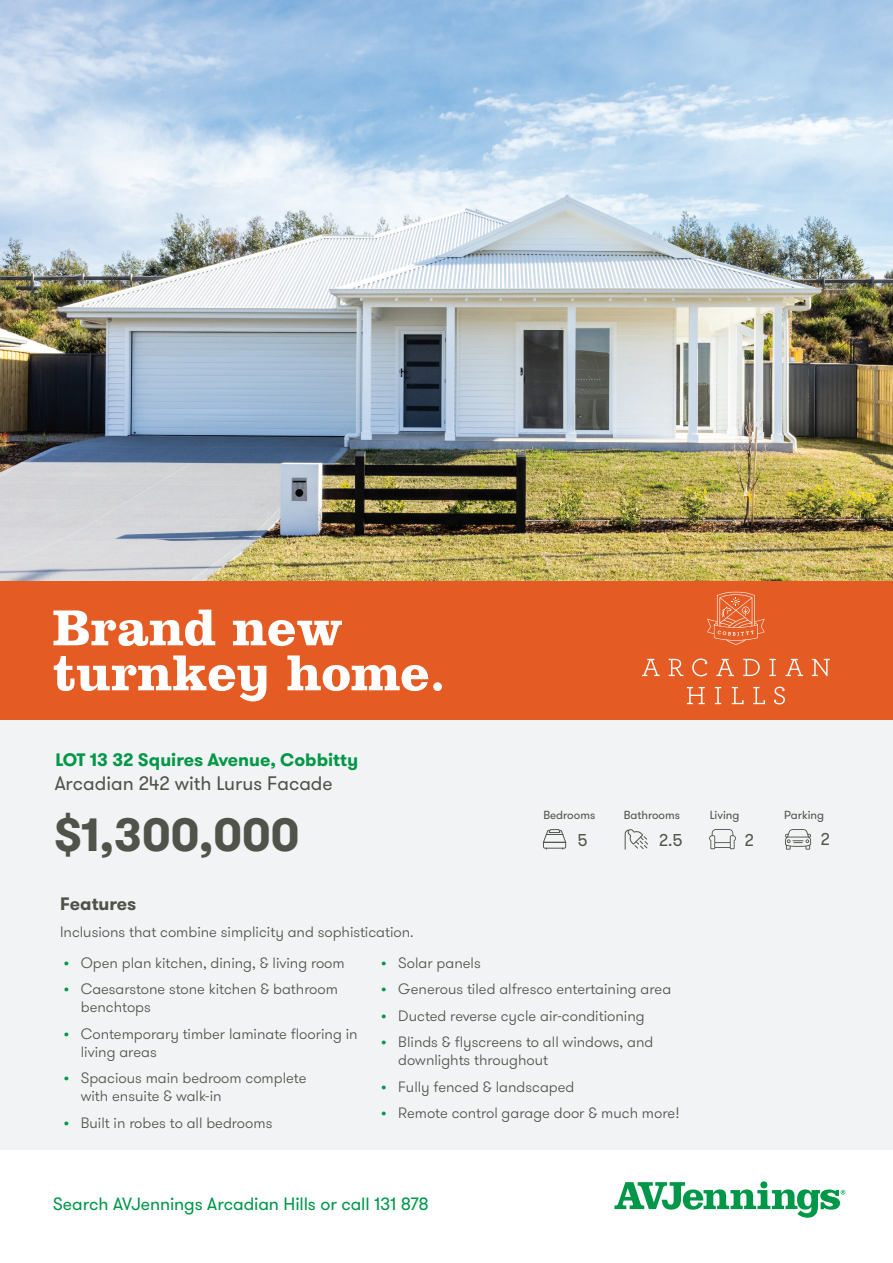
<style>
.page{position:relative;width:893px;height:1263px;background:#fff}
.page>*{position:absolute;margin:0;border:0;box-sizing:border-box;transform-origin:0 0}
.t1{font:52.5px/45px "Clarendon For AV Jennings";color:#fff}
.t2{font:700 46.5px "GT Walsheim";color:#50534a}
.t3{font:19.5px "GT Walsheim";color:#50534a}
.t4{font:700 18px "GT Walsheim";color:#009748}
.t5{font:700 18px "GT Walsheim";color:#50534a}
.t6{font:17.85px "GT Walsheim";letter-spacing:-.005em;color:#009748}
.t7{font:17.1px "GT Walsheim";color:#50534a}
.t8{font:300 15px/18px "GT Walsheim";color:#50534a}
.t9{font:11.7px "GT Walsheim";color:#50534a}
.s1{font-family:"Arial";font-weight:700;font-size:9px;color:#009748}
</style>
<div class="page">
<div style="left:0;top:590px;width:893px;height:559px;background:#f2f3f4"></div>
<div style="left:0;top:581px;width:893px;height:139px;background:#e45c24"></div>
<img style="left:0;top:0;width:893px;height:581px">
<svg style="left:709px;top:829px;width:27px;height:20px"></svg>
<svg style="left:785px;top:829px;width:26px;height:21px"></svg>
<svg style="left:625px;top:829px;width:23px;height:21px"></svg>
<svg style="left:543px;top:829px;width:23px;height:21px"></svg>
<svg style="left:614px;top:1181px;width:231px;height:37px"></svg>
<svg style="left:642px;top:659px;width:18px;height:17px"></svg>
<svg style="left:669px;top:659px;width:14px;height:17px"></svg>
<svg style="left:692px;top:658px;width:15px;height:18px"></svg>
<svg style="left:716px;top:659px;width:18px;height:17px"></svg>
<svg style="left:743px;top:659px;width:17px;height:17px"></svg>
<svg style="left:769px;top:659px;width:7px;height:17px"></svg>
<svg style="left:786px;top:659px;width:17px;height:17px"></svg>
<svg style="left:812px;top:659px;width:18px;height:17px"></svg>
<svg style="left:687px;top:687px;width:18px;height:17px"></svg>
<svg style="left:715px;top:687px;width:6px;height:17px"></svg>
<svg style="left:732px;top:687px;width:12px;height:17px"></svg>
<svg style="left:753px;top:687px;width:12px;height:17px"></svg>
<svg style="left:774px;top:687px;width:11px;height:17px"></svg>
<svg style="left:707px;top:592px;width:58px;height:53px"></svg>
<h1 class="t1" style="left:53px;top:605px;width:394px">Brand new turnkey home.</h1>
<p class="t4" style="left:55px;top:748px;width:304px">LOT 13 32 Squires Avenue, Cobbitty</p>
<h3 class="t3" style="left:55px;top:770px;width:280px">Arcadian 242 with Lurus Facade</h3>
<h2 class="t2" style="left:53px;top:805px;width:248px">$1,300,000</h2>
<p class="t9" style="left:543px;top:807px;width:53px">Bedrooms</p>
<p class="t9" style="left:624px;top:807px;width:58px">Bathrooms</p>
<p class="t7" style="left:577px;top:829px;width:12px">5</p>
<p class="t7" style="left:659px;top:829px;width:25px">2.5</p>
<p class="t5" style="left:60px;top:892px;width:78px">Features</p>
<p class="t8" style="left:60px;top:923px;width:355px">Inclusions that combine simplicity and sophistication.</p>
<p class="t8" style="left:64px;top:954px;width:282px"><span class="s1">●</span> Open plan kitchen, dining, &amp; living room</p>
<p class="t8" style="left:81px;top:980px;width:259px;text-indent:-17px"><span class="s1">●</span> Caesarstone stone kitchen &amp; bathroom benchtops</p>
<p class="t8" style="left:81px;top:1025px;width:278px;text-indent:-17px"><span class="s1">●</span> Contemporary timber laminate flooring in living areas</p>
<p class="t8" style="left:81px;top:1069px;width:227px;text-indent:-17px"><span class="s1">●</span> Spacious main bedroom complete with ensuite &amp; walk-in</p>
<p class="t8" style="left:64px;top:1114px;width:210px"><span class="s1">●</span> Built in robes to all bedrooms</p>
<p class="t8" style="left:381px;top:954px;width:101px"><span class="s1">●</span> Solar panels</p>
<p class="t8" style="left:381px;top:980px;width:291px"><span class="s1">●</span> Generous tiled alfresco entertaining area</p>
<p class="t8" style="left:381px;top:1007px;width:265px"><span class="s1">●</span> Ducted reverse cycle air-conditioning</p>
<p class="t8" style="left:398px;top:1033px;width:256px;text-indent:-17px"><span class="s1">●</span> Blinds &amp; flyscreens to all windows, and downlights throughout</p>
<p class="t8" style="left:381px;top:1078px;width:195px"><span class="s1">●</span> Fully fenced &amp; landscaped</p>
<p class="t8" style="left:381px;top:1104px;width:300px"><span class="s1">●</span> Remote control garage door &amp; much more!</p>
<p class="t6" style="left:53px;top:1192px;width:378px">Search AVJennings Arcadian Hills or call 131 878</p>
<p class="t9" style="left:710px;top:807px;width:31px">Living</p>
<p class="t9" style="left:784px;top:807px;width:41px">Parking</p>
<p class="t7" style="left:745px;top:829px;width:11px">2</p>
<p class="t7" style="left:821px;top:828px;width:11px">2</p>
</div>
